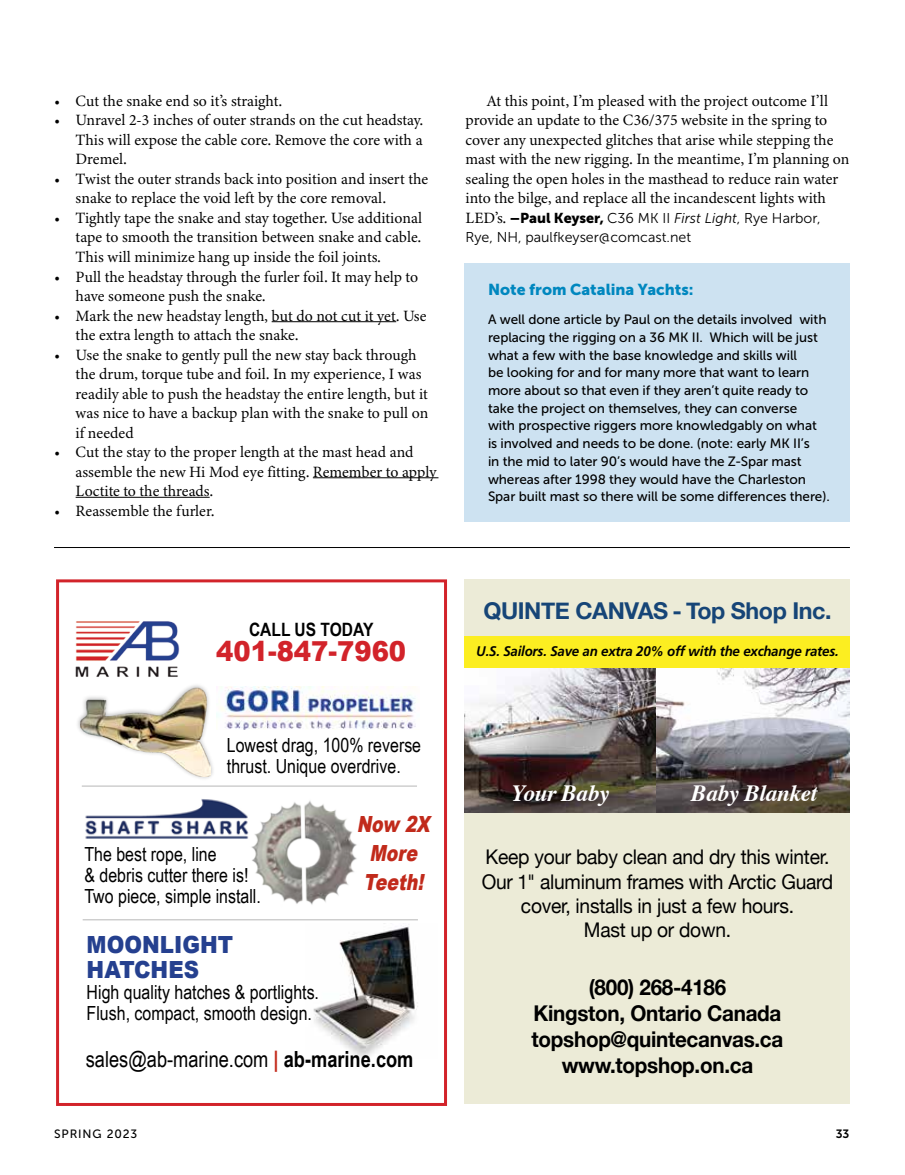
<style>
.page{position:relative;width:905px;height:1175px;background:#fff}
.page>*{position:absolute;margin:0;border:0;box-sizing:border-box;transform-origin:0 0}
.t1{font:900 27.6px "Arial";color:#d2232a;scale:.94 1}
.t2{font:900 23.55px/25px "Arial";color:#25408f;scale:.9 1}
.t3{font:700 23.25px "Helvetica Neue";letter-spacing:-.02em;color:#164577}
.t4{font:italic 700 23.25px "Times";letter-spacing:-.015em;color:#fff}
.t5{font:22.2px "Arial Narrow";color:#000}
.t6{font:italic 900 22.2px/29.1px "Arial";color:#c12a1b;scale:.78 1}
.t7{font:700 21.75px/26.1px "Helvetica Neue";letter-spacing:-.015em;color:#000;text-align:center;scale:.95 1}
.t8{font:20.25px/24.3px "Helvetica Neue";letter-spacing:-.015em;color:#000;text-align:center;scale:.95 1}
.t9{font:19.5px/20.9px "Arial Narrow";color:#000}
.t10{font:700 18.45px "Arial Narrow";color:#000}
.t11{font:15.75px/19.5px "Minion 3";color:#000}
.t12{font:15.75px "Museo Sans 900";color:#0087bf}
.t13{font:14.25px/19.5px "Museo Sans 300";color:#000}
.t14{font:italic 700 13.95px "Frutiger";letter-spacing:-.015em;color:#000;scale:.95 1}
.t15{font:13.5px/17.7px "Museo Sans 500";letter-spacing:-.005em;color:#000}
.t16{font:12px "Museo Sans 500";letter-spacing:.075em;color:#000}
.t17{font:12px "Museo Sans 700";color:#000}
.s1{font-family:"Minion 3";font-size:15.75px}
.s2{font-family:"Museo Sans 900"}
.s3{font-style:italic}
.s4{font-weight:700;color:#c32a1b}
.s5{font-weight:700}
</style>
<div class="page">
<div style="left:464px;top:262px;width:385px;height:259px;background:#cde2f1"></div>
<hr style="left:272px;top:321px;width:124px;height:1px;background:#000">
<hr style="left:313px;top:477px;width:125px;height:1px;background:#000">
<hr style="left:76px;top:497px;width:134px;height:1px;background:#000">
<div style="left:464px;top:579px;width:385px;height:524px;background:#ecebd7"></div>
<div style="left:464px;top:636px;width:385px;height:33px;background:#fcee21"></div>
<img style="left:464px;top:669px;width:385px;height:143px">
<div style="left:56px;top:579px;width:391px;height:527px;border:3px solid #d2232a"></div>
<svg style="left:82px;top:686px;width:336px;height:372px"></svg>
<img style="left:248px;top:798px;width:112px;height:110px">
<img style="left:75px;top:621px;width:105px;height:56px">
<div style="left:75px;top:682px;width:140px;height:99px;background:#000;opacity:.33"></div>
<img style="left:81px;top:674px;width:129px;height:102px">
<hr style="left:82px;top:785px;width:335px;height:1px;background:#000">
<hr style="left:83px;top:919px;width:335px;height:1px;background:#000">
<svg style="left:443px;top:1076px;width:4px;height:10px"></svg>
<hr style="left:54px;top:547px;width:795px;height:1px;background:#000">
<p class="t11" style="left:54px;top:91px;width:230px">• Cut the snake end so it’s straight.</p>
<p class="t11" style="left:76px;top:110px;width:349px;text-align:justify;text-indent:-22px">• Unravel 2-3 inches of outer strands on the cut headstay.<br>This will expose the cable core. Remove the core with a Dremel.</p>
<p class="t11" style="left:76px;top:169px;width:354px;text-indent:-22px">• Twist the outer strands back into position and insert the snake to replace the void left by the core removal.</p>
<p class="t11" style="left:76px;top:208px;width:348px;text-align:justify;text-indent:-22px">• Tightly tape the snake and stay together. Use additional tape to smooth the transition between snake and cable.<br>This will minimize hang up inside the foil joints.</p>
<p class="t11" style="left:76px;top:266px;width:344px;text-indent:-22px">• Pull the headstay through the furler foil. It may help to have someone push the snake.</p>
<p class="t11" style="left:76px;top:305px;width:352px;text-indent:-22px">• Mark the new headstay length, but do not cut it yet. Use the extra length to attach the snake.</p>
<p class="t11" style="left:76px;top:344px;width:354px;text-indent:-22px">• Use the snake to gently pull the new stay back through the drum, torque tube and foil. In my experience, I was readily able to push the headstay the entire length, but it was nice to have a backup plan with the snake to pull on if needed</p>
<p class="t11" style="left:76px;top:442px;width:362px;text-indent:-22px">• Cut the stay to the proper length at the mast head and assemble the new Hi Mod eye fitting. Remember to apply<br>Loctite to the threads.</p>
<p class="t11" style="left:54px;top:500px;width:162px">• Reassemble the furler.</p>
<p class="t11" style="left:465px;top:91px;width:385px;text-indent:22px">At this point, I’m pleased with the project outcome I’ll provide an update to the C36/375 website in the spring to cover any unexpected glitches that arise while stepping the mast with the new rigging. In the meantime, I’m planning on sealing the open holes in the masthead to reduce rain water into the bilge, and replace all the incandescent lights with</p>
<p class="t13" style="left:465px;top:208px;width:356px"><span class="s1">LED’s.</span> <span class="s2">–Paul Keyser,</span> C36 MK II <span class="s3">First Light</span>, Rye Harbor,<br>Rye, NH, paulfkeyser@comcast.net</p>
<p class="t12" style="left:488px;top:280px;width:207px">Note from Catalina Yachts:</p>
<p class="t15" style="left:488px;top:311px;width:343px">A well done article by Paul on the details involved with replacing the rigging on a 36 MK II. Which will be just what a few with the base knowledge and skills will<br>be looking for and for many more that want to learn more about so that even if they aren’t quite ready to take the project on themselves, they can converse<br>with prospective riggers more knowledgably on what<br>is involved and needs to be done. (note: early MK II’s<br>in the mid to later 90’s would have the Z-Spar mast whereas after 1998 they would have the Charleston Spar built mast so there will be some differences there).</p>
<p class="t10" style="left:249px;top:615px;width:126px">CALL US TODAY</p>
<h1 class="t1" style="left:216px;top:631px;width:204px">401-847-7960</h1>
<p class="t9" style="left:227px;top:734px;width:196px">Lowest drag, 100% reverse thrust. Unique overdrive.</p>
<p class="t9" style="left:84px;top:842px;width:178px">The best rope, line<br>&amp; debris cutter there is!<br>Two piece, simple install.</p>
<h2 class="t2" style="left:87px;top:931px;width:164px">MOONLIGHT<br>HATCHES</h2>
<p class="t9" style="left:87px;top:981px;width:234px">High quality hatches &amp; portlights.<br>Flush, compact, smooth design.</p>
<h3 class="t6" style="left:357px;top:808px;width:102px">Now 2X<br>More<br>Teeth!</h3>
<h3 class="t5" style="left:86px;top:1042px;width:329px">sales@ab-marine.com <span class="s4">|</span> <span class="s5">ab-marine.com</span></h3>
<h3 class="t3" style="left:483px;top:592px;width:350px">QUINTE CANVAS - Top Shop Inc.</h3>
<p class="t14" style="left:476px;top:643px;width:383px">U.S. Sailors. Save an extra 20% off with the exchange rates.</p>
<h3 class="t4" style="left:512px;top:771px;width:99px">Your Baby</h3>
<h3 class="t4" style="left:691px;top:771px;width:128px">Baby Blanket</h3>
<p class="t8" style="left:481px;top:846px;width:371px">Keep your baby clean and dry this winter.<br>Our 1" aluminum frames with Arctic Guard cover, installs in just a few hours.<br>Mast up or down.</p>
<h3 class="t7" style="left:531px;top:974px;width:266px">(800) 268-4186<br>Kingston, Ontario Canada topshop@quintecanvas.ca www.topshop.on.ca</h3>
<p class="t16" style="left:54px;top:1127px;width:85px">SPRING 2023</p>
<p class="t17" style="left:835px;top:1126px;width:15px">33</p>
</div>
